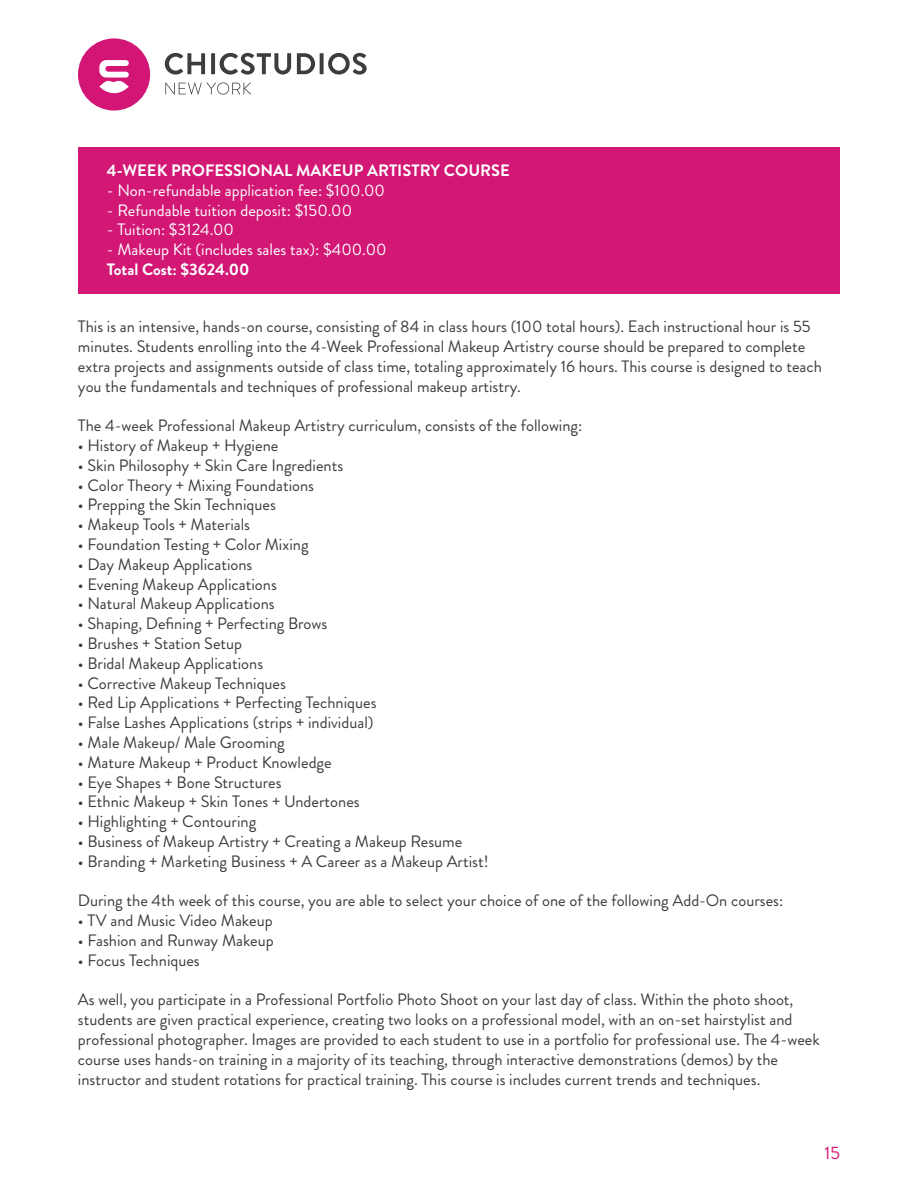
<style>
.page{position:relative;width:918px;height:1188px;background:#fff}
.page>*{position:absolute;margin:0;border:0;box-sizing:border-box;transform-origin:0 0}
.t1{font:18px "Brandon Grotesque";color:#d21775}
.t2{font:16.5px/19.8px "Brandon Grotesque";color:#3d3d3d}
.t3{font:16.5px "Brandon Grotesque";color:#fff}
.t4{font:700 16.5px "Brandon Grotesque";color:#fff}
</style>
<div class="page">
<div style="left:78px;top:147px;width:762px;height:146px;background:#d21775"></div>
<div style="left:78px;top:38px;width:72px;height:73px;background:#d31675;border-radius:50%"></div>
<svg style="left:99px;top:60px;width:30px;height:34px"></svg>
<svg style="left:165px;top:53px;width:40px;height:22px"></svg>
<svg style="left:211px;top:53px;width:4px;height:21px"></svg>
<svg style="left:220px;top:53px;width:71px;height:22px"></svg>
<svg style="left:297px;top:53px;width:18px;height:21px"></svg>
<svg style="left:320px;top:53px;width:4px;height:21px"></svg>
<svg style="left:328px;top:53px;width:39px;height:22px"></svg>
<svg style="left:165px;top:82px;width:86px;height:13px"></svg>
<p class="t4" style="left:107px;top:159px;width:404px">4-WEEK PROFESSIONAL MAKEUP ARTISTRY COURSE</p>
<p class="t3" style="left:107px;top:179px;width:280px">- Non-refundable application fee: $100.00</p>
<p class="t3" style="left:107px;top:199px;width:247px">- Refundable tuition deposit: $150.00</p>
<p class="t3" style="left:107px;top:218px;width:129px">- Tuition: $3124.00</p>
<p class="t3" style="left:107px;top:238px;width:281px">- Makeup Kit (includes sales tax): $400.00</p>
<p class="t4" style="left:107px;top:258px;width:144px">Total Cost: $3624.00</p>
<p class="t2" style="left:78px;top:317px;width:745px">This is an intensive, hands-on course, consisting of 84 in class hours (100 total hours). Each instructional hour is 55 minutes. Students enrolling into the 4-Week Professional Makeup Artistry course should be prepared to complete extra projects and assignments outside of class time, totaling approximately 16 hours. This course is designed to teach you the fundamentals and techniques of professional makeup artistry.</p>
<p class="t2" style="left:78px;top:416px;width:506px">The 4-week Professional Makeup Artistry curriculum, consists of the following:</p>
<p class="t2" style="left:78px;top:436px;width:202px">• History of Makeup + Hygiene</p>
<p class="t2" style="left:78px;top:455px;width:267px">• Skin Philosophy + Skin Care Ingredients</p>
<p class="t2" style="left:78px;top:475px;width:238px">• Color Theory + Mixing Foundations</p>
<p class="t2" style="left:78px;top:495px;width:199px">• Prepping the Skin Techniques</p>
<p class="t2" style="left:78px;top:515px;width:174px">• Makeup Tools + Materials</p>
<p class="t2" style="left:78px;top:535px;width:232px">• Foundation Testing + Color Mixing</p>
<p class="t2" style="left:78px;top:554px;width:176px">• Day Makeup Applications</p>
<p class="t2" style="left:78px;top:574px;width:200px">• Evening Makeup Applications</p>
<p class="t2" style="left:78px;top:594px;width:198px">• Natural Makeup Applications</p>
<p class="t2" style="left:78px;top:614px;width:251px">• Shaping, Defining + Perfecting Brows</p>
<p class="t2" style="left:78px;top:634px;width:166px">• Brushes + Station Setup</p>
<p class="t2" style="left:78px;top:653px;width:187px">• Bridal Makeup Applications</p>
<p class="t2" style="left:78px;top:673px;width:210px">• Corrective Makeup Techniques</p>
<p class="t2" style="left:78px;top:693px;width:300px">• Red Lip Applications + Perfecting Techniques</p>
<p class="t2" style="left:78px;top:713px;width:297px">• False Lashes Applications (strips + individual)</p>
<p class="t2" style="left:78px;top:733px;width:208px">• Male Makeup/ Male Grooming</p>
<p class="t2" style="left:78px;top:752px;width:255px">• Mature Makeup + Product Knowledge</p>
<p class="t2" style="left:78px;top:772px;width:205px">• Eye Shapes + Bone Structures</p>
<p class="t2" style="left:78px;top:792px;width:283px">• Ethnic Makeup + Skin Tones + Undertones</p>
<p class="t2" style="left:78px;top:812px;width:180px">• Highlighting + Contouring</p>
<p class="t2" style="left:78px;top:832px;width:386px">• Business of Makeup Artistry + Creating a Makeup Resume</p>
<p class="t2" style="left:78px;top:851px;width:412px">• Branding + Marketing Business + A Career as a Makeup Artist!</p>
<p class="t2" style="left:78px;top:891px;width:707px">During the 4th week of this course, you are able to select your choice of one of the following Add-On courses:</p>
<p class="t2" style="left:78px;top:911px;width:196px">• TV and Music Video Makeup</p>
<p class="t2" style="left:78px;top:931px;width:197px">• Fashion and Runway Makeup</p>
<p class="t2" style="left:78px;top:950px;width:123px">• Focus Techniques</p>
<p class="t2" style="left:78px;top:990px;width:743px">As well, you participate in a Professional Portfolio Photo Shoot on your last day of class. Within the photo shoot, students are given practical experience, creating two looks on a professional model, with an on-set hairstylist and professional photographer. Images are provided to each student to use in a portfolio for professional use. The 4-week course uses hands-on training in a majority of its teaching, through interactive demonstrations (demos) by the instructor and student rotations for practical training. This course is includes current trends and techniques.</p>
<p class="t1" style="left:825px;top:1140px;width:17px">15</p>
</div>
